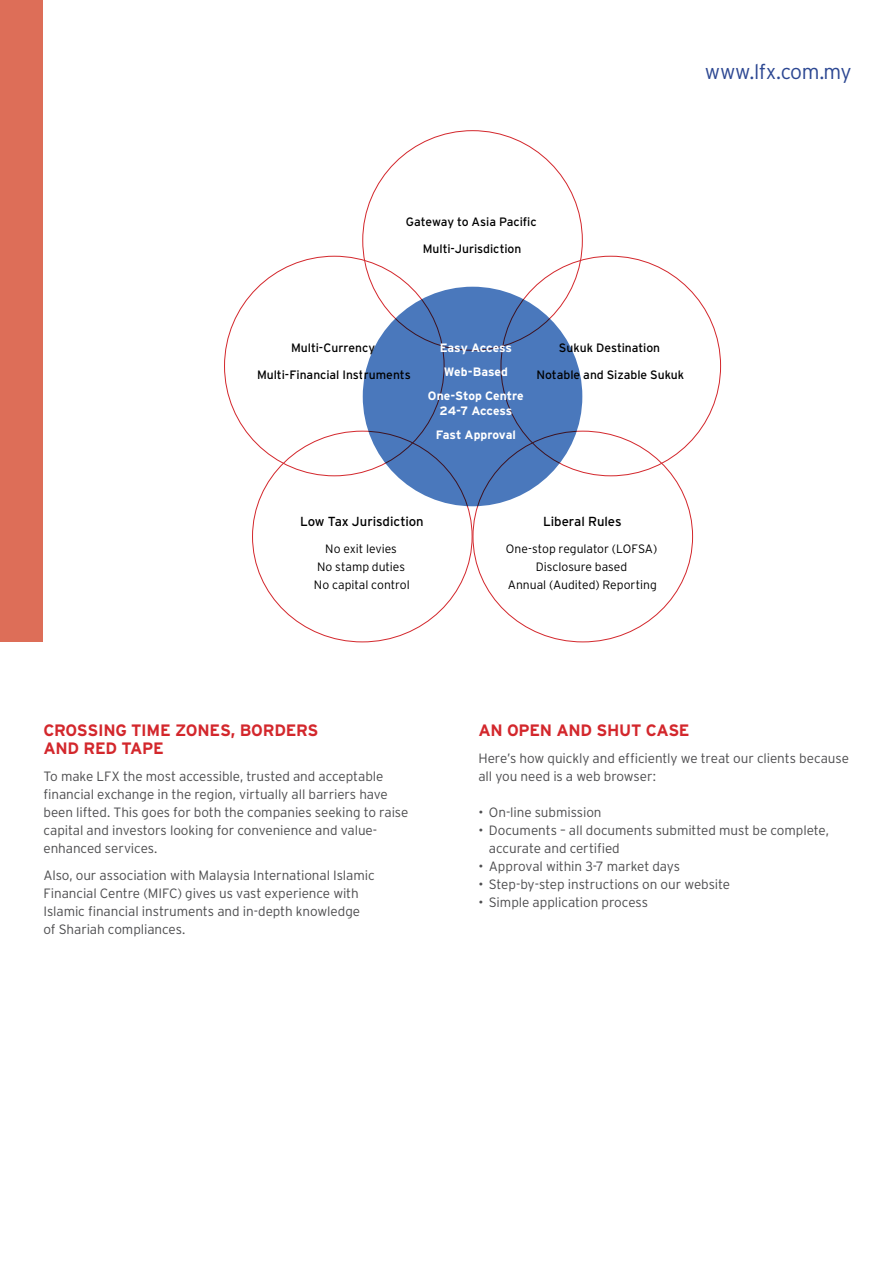
<style>
.page{position:relative;width:893px;height:1263px;background:#fff}
.page>*{position:absolute;margin:0;border:0;box-sizing:border-box;transform-origin:0 0}
.t1{font:300 21px "Interstate";letter-spacing:-.02em;color:#2c4792}
.t2{font:700 16.5px/18px "Interstate";letter-spacing:-.02em;color:#d3272c}
.t3{font:300 13.5px/18px "Interstate";letter-spacing:-.005em;color:#4d4d4f}
.t4{font:13.05px "Interstate";letter-spacing:-.005em;color:#000}
.t5{font:12.15px "Interstate";color:#000}
.t6{font:300 12.15px/18px "Interstate";color:#000;text-align:center}
.t7{font:700 12.15px/24px "Interstate";letter-spacing:-.005em;color:#fff;text-align:center}
</style>
<div class="page">
<div style="left:0;top:0;width:43px;height:642px;background:#dd6e58"></div>
<div style="left:363px;top:287px;width:219px;height:219px;background:#4a78bc;border-radius:50%"></div>
<h1 class="t1" style="left:705px;top:60px;width:148px">www.lfx.com.my</h1>
<p class="t5" style="left:406px;top:215px;width:132px">Gateway to Asia Pacific</p>
<p class="t5" style="left:423px;top:242px;width:100px">Multi-Jurisdiction</p>
<p class="t5" style="left:291px;top:341px;width:86px">Multi-Currency</p>
<p class="t5" style="left:257px;top:368px;width:155px">Multi-Financial Instruments</p>
<p class="t7" style="left:428px;top:335px;width:97px">Easy Access<br>Web-Based<br>One-Stop Centre</p>
<p class="t7" style="left:436px;top:398px;width:82px;text-align:left">24-7 Access<br>Fast Approval</p>
<p class="t5" style="left:559px;top:341px;width:103px">Sukuk Destination</p>
<p class="t5" style="left:536px;top:368px;width:149px">Notable and Sizable Sukuk</p>
<p class="t4" style="left:300px;top:514px;width:125px">Low Tax Jurisdiction</p>
<p class="t6" style="left:314px;top:539px;width:97px">No exit levies<br>No stamp duties<br>No capital control</p>
<p class="t4" style="left:543px;top:514px;width:80px">Liberal Rules</p>
<p class="t6" style="left:506px;top:539px;width:153px">One-stop regulator (LOFSA)<br>Disclosure based<br>Annual (Audited) Reporting</p>
<p class="t2" style="left:43px;top:721px;width:277px">CROSSING TIME ZONES, BORDERS<br>AND RED TAPE</p>
<p class="t3" style="left:43px;top:767px;width:366px">To make LFX the most accessible, trusted and acceptable financial exchange in the region, virtually all barriers have been lifted. This goes for both the companies seeking to raise capital and investors looking for convenience and value&shy;enhanced services.</p>
<p class="t3" style="left:43px;top:866px;width:333px">Also, our association with Malaysia International Islamic Financial Centre (MIFC) gives us vast experience with Islamic financial instruments and in-depth knowledge of Shariah compliances.</p>
<p class="t2" style="left:478px;top:721px;width:213px">AN OPEN AND SHUT CASE</p>
<p class="t3" style="left:478px;top:749px;width:372px">Here’s how quickly and efficiently we treat our clients because all you need is a web browser:</p>
<p class="t3" style="left:478px;top:803px;width:125px">• On-line submission</p>
<p class="t3" style="left:489px;top:821px;width:342px;text-indent:-11px">• Documents – all documents submitted must be complete, accurate and certified</p>
<p class="t3" style="left:478px;top:857px;width:203px">• Approval within 3-7 market days</p>
<p class="t3" style="left:478px;top:875px;width:253px">• Step-by-step instructions on our website</p>
<p class="t3" style="left:478px;top:893px;width:171px">• Simple application process</p>
</div>
